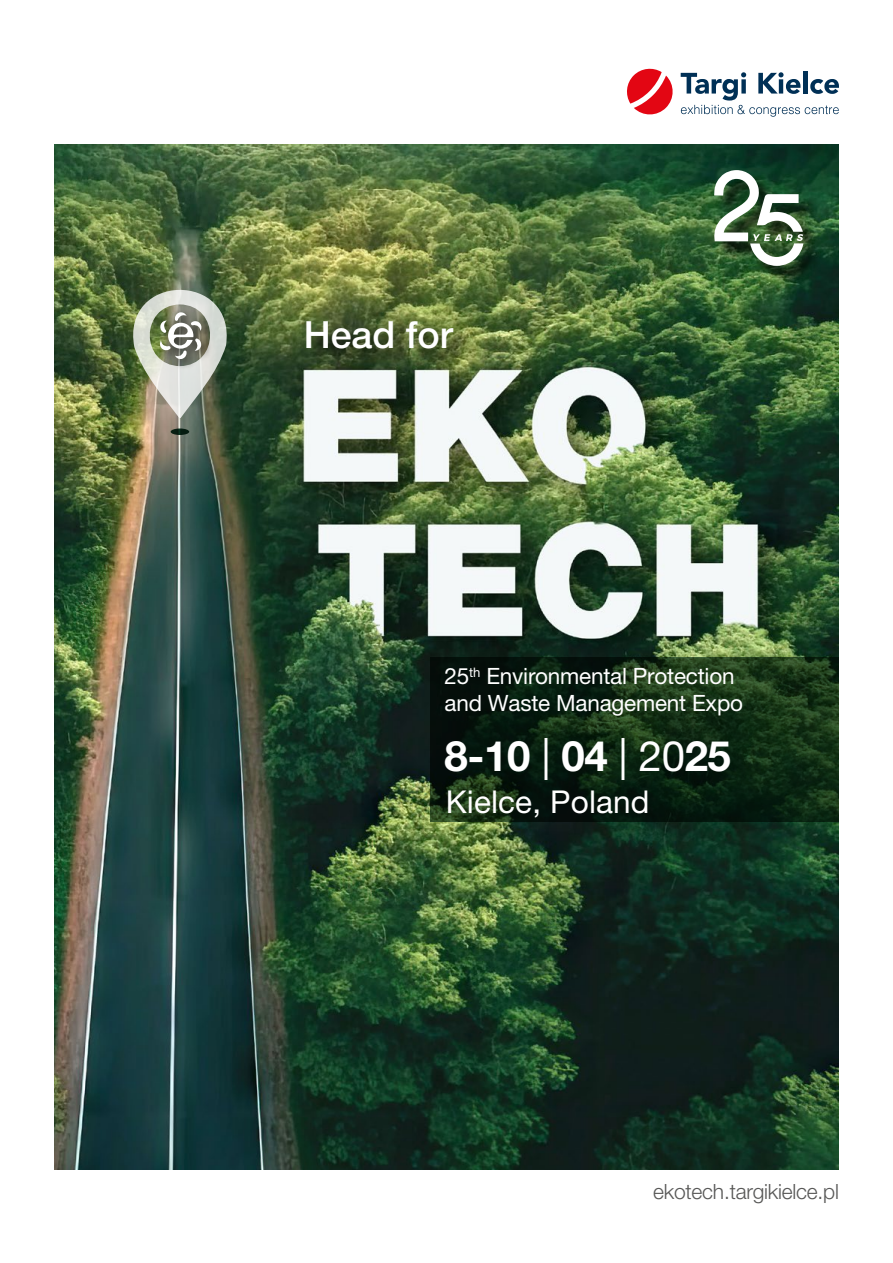
<style>
.page{position:relative;width:893px;height:1263px;background:#fff}
.page>*{position:absolute;margin:0;border:0;box-sizing:border-box;transform-origin:0 0}
.t1{font:700 42px "Helvetica Neue LT Pro";color:#fff}
.t2{font:500 37.5px "Helvetica Neue LT Pro";color:#fff}
.t3{font:31.5px "Helvetica Neue LT Pro";letter-spacing:.005em;color:#fff}
.t4{font:22.5px/27px "Helvetica Neue LT Pro";letter-spacing:-.01em;color:#fff}
.t5{font:300 21px "Helvetica Neue LT Pro";letter-spacing:-.01em;color:#575756}
.s1{font-weight:400}
</style>
<div class="page">
<div style="left:803px;top:71px;width:5px;height:23px;background:#003056"></div>
<svg style="left:627px;top:68px;width:46px;height:47px"></svg>
<svg style="left:681px;top:72px;width:158px;height:45px"></svg>
<img style="left:54px;top:145px;width:785px;height:1024px">
<svg style="left:430px;top:657px;width:409px;height:165px;background:#0e2512"></svg>
<div style="left:309px;top:323px;width:163px;height:44px;background:#000;opacity:.75"></div>
<svg style="left:171px;top:428px;width:18px;height:7px"></svg>
<img style="left:120px;top:278px;width:117px;height:140px">
<div style="left:717px;top:173px;width:105px;height:111px;background:#000;opacity:.75"></div>
<svg style="left:714px;top:170px;width:89px;height:96px"></svg>
<h2 class="t2" style="left:304px;top:312px;width:151px">Head for</h2>
<p class="t4" style="left:445px;top:662px;width:300px">25<sup>th</sup> Environmental Protection and Waste Management Expo</p>
<h1 class="t1" style="left:445px;top:730px;width:288px">8-10 <span class="s1">|</span> 04 <span class="s1">| 20</span>25</h1>
<h3 class="t3" style="left:446px;top:783px;width:205px">Kielce, Poland</h3>
<p class="t5" style="left:653px;top:1179px;width:187px">ekotech.targikielce.pl</p>
</div>
